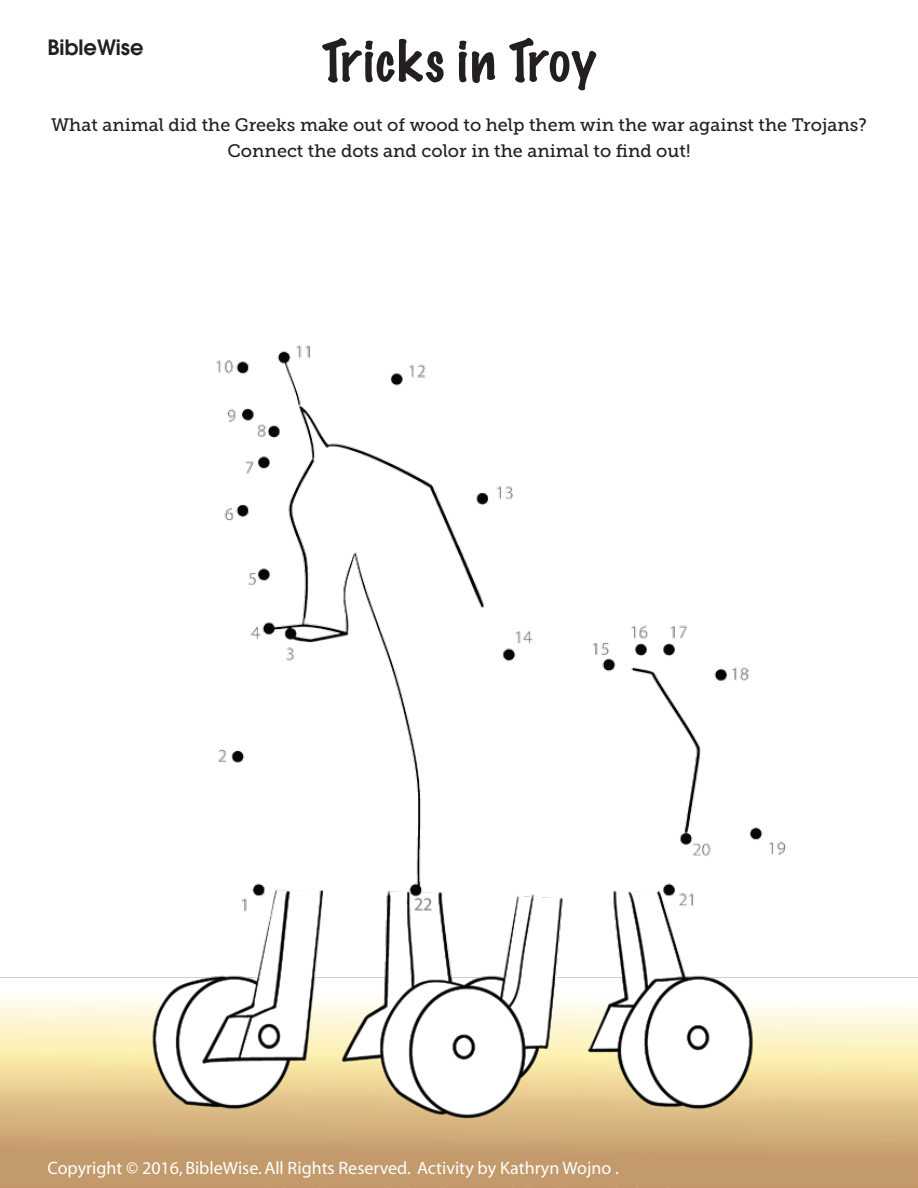
<style>
.page{position:relative;width:918px;height:1188px;background:#fff}
.page>*{position:absolute;margin:0;border:0;box-sizing:border-box;transform-origin:0 0}
.t1{font:100 51.9px "Marker Felt";letter-spacing:.03em;color:#231f20}
.t2{font:600 21px "Avant Garde";color:#221f1f}
.t3{font:18px/26.1px "Museo Slab 500";color:#231f20;text-align:center}
.t4{font:18px "Myriad";color:#fff}
</style>
<div class="page">
<img style="left:0;top:345px;width:918px;height:843px">
<h1 class="t1" style="left:322px;top:35px;width:276px">Tricks in Troy</h1>
<p class="t3" style="left:51px;top:112px;width:817px">What animal did the Greeks make out of wood to help them win the war against the Trojans?<br>Connect the dots and color in the animal to find out!</p>
<p class="t2" style="left:47px;top:34px;width:98px">BibleWise</p>
<p class="t4" style="left:47px;top:1159px;width:573px">Copyright © 2016, BibleWise. All Rights Reserved. Activity by Kathryn Wojno .</p>
</div>
